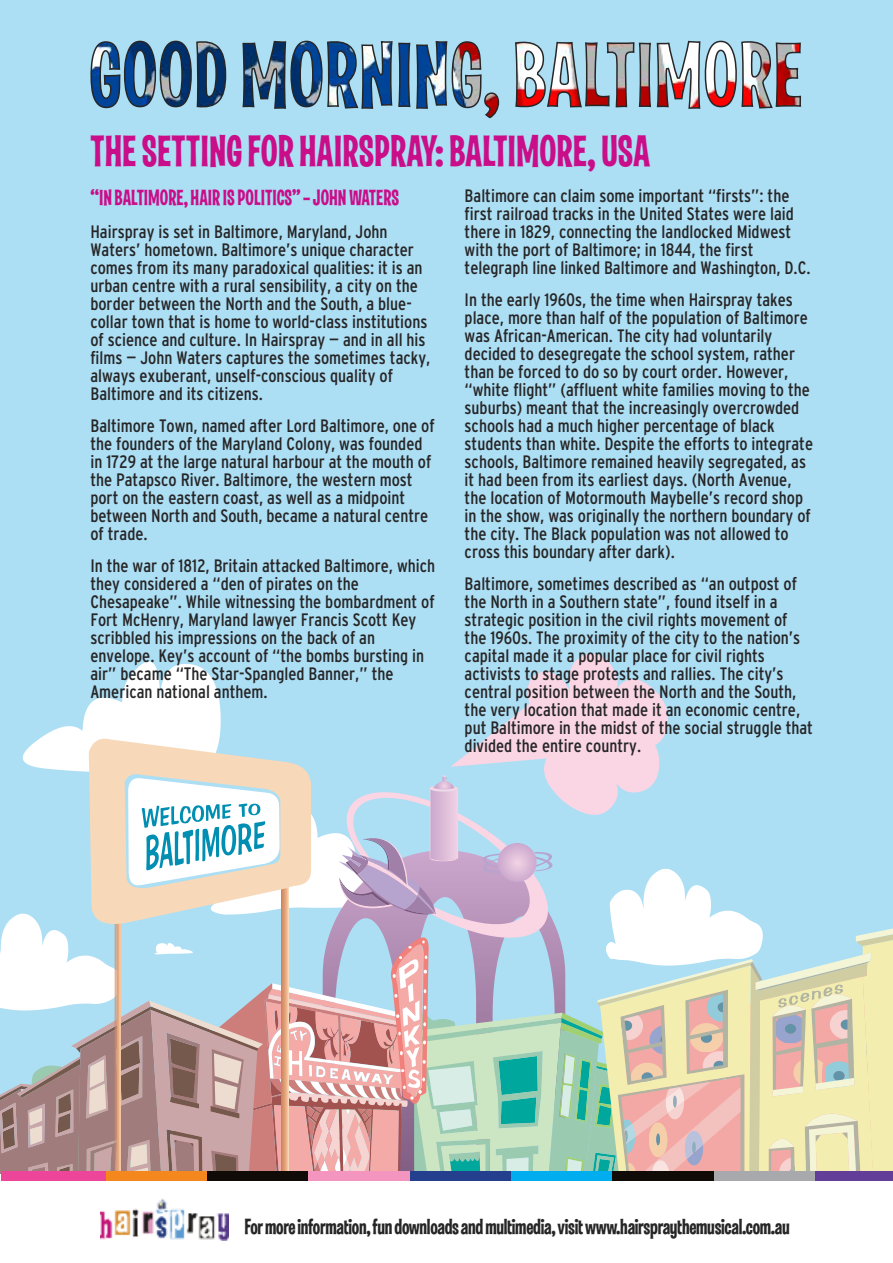
<style>
.page{position:relative;width:893px;height:1263px;background:#fff}
.page>*{position:absolute;margin:0;border:0;box-sizing:border-box;transform-origin:0 0}
.t1{font:45px "Las Vegas Jackpot";color:#ca0d89}
.t2{font:22.5px "Las Vegas Jackpot";letter-spacing:-.015em;color:#272627}
.t3{font:22.5px "Las Vegas Jackpot";color:#ca0d89}
.t4{font:condensed 18px/18px "Interstate";color:#272627}
</style>
<div class="page">
<div style="left:0;top:0;width:893px;height:653px;background:#acdef4"></div>
<svg style="left:0;top:653px;width:893px;height:521px;background:#c4d1d5"></svg>
<svg style="left:91px;top:40px;width:709px;height:77px;background:#a9b1bd"></svg>
<svg style="left:90px;top:39px;width:398px;height:76px;background:#6b92b0"></svg>
<div style="left:1px;top:1171px;width:105px;height:10px;background:#ed4599"></div>
<div style="left:106px;top:1171px;width:101px;height:10px;background:#f5871f"></div>
<div style="left:207px;top:1171px;width:102px;height:10px;background:#100b06"></div>
<div style="left:309px;top:1171px;width:101px;height:10px;background:#f395bf"></div>
<div style="left:410px;top:1171px;width:101px;height:10px;background:#253f8f"></div>
<div style="left:511px;top:1171px;width:102px;height:10px;background:#00aeef"></div>
<div style="left:613px;top:1171px;width:101px;height:10px;background:#100b06"></div>
<div style="left:714px;top:1171px;width:101px;height:10px;background:#a8a9ad"></div>
<div style="left:815px;top:1171px;width:78px;height:10px;background:#623e99"></div>
<img style="left:100px;top:1199px;width:128px;height:42px">
<h1 class="t1" style="left:90px;top:124px;width:562px">THESETTINGFORHAIRSPRAY:BALTIMORE,USA</h1>
<p class="t3" style="left:90px;top:185px;width:310px">“INBALTIMORE,HAIRISPOLITICS”–JOHNWATERS</p>
<p class="t4" style="left:90px;top:222px;width:342px">Hairspray is set in Baltimore, Maryland, John Waters’ hometown. Baltimore’s unique character comes from its many paradoxical qualities: it is an urban centre with a rural sensibility, a city on the border between the North and the South, a blue&shy;collar town that is home to world-class institutions of science and culture. In Hairspray — and in all his films — John Waters captures the sometimes tacky, always exuberant, unself-conscious quality of Baltimore and its citizens.</p>
<p class="t4" style="left:90px;top:416px;width:346px">Baltimore Town, named after Lord Baltimore, one of the founders of the Maryland Colony, was founded in 1729 at the large natural harbour at the mouth of the Patapsco River. Baltimore, the western most port on the eastern coast, as well as a midpoint between North and South, became a natural centre of trade.</p>
<p class="t4" style="left:90px;top:556px;width:346px">In the war of 1812, Britain attacked Baltimore, which they considered a “den of pirates on the Chesapeake”. While witnessing the bombardment of Fort McHenry, Maryland lawyer Francis Scott Key scribbled his impressions on the back of an envelope. Key’s account of “the bombs bursting in air” became “The Star-Spangled Banner,” the American national anthem.</p>
<p class="t4" style="left:465px;top:187px;width:347px">Baltimore can claim some important “firsts”: the first railroad tracks in the United States were laid there in 1829, connecting the landlocked Midwest with the port of Baltimore; in 1844, the first telegraph line linked Baltimore and Washington, D.C.</p>
<p class="t4" style="left:465px;top:291px;width:350px">In the early 1960s, the time when Hairspray takes place, more than half of the population of Baltimore was African-American. The city had voluntarily decided to desegregate the school system, rather than be forced to do so by court order. However, “white flight” (affluent white families moving to the suburbs) meant that the increasingly overcrowded schools had a much higher percentage of black students than white. Despite the efforts to integrate schools, Baltimore remained heavily segregated, as it had been from its earliest days. (North Avenue, the location of Motormouth Maybelle’s record shop in the show, was originally the northern boundary of the city. The Black population was not allowed to cross this boundary after dark).</p>
<p class="t4" style="left:465px;top:575px;width:350px">Baltimore, sometimes described as “an outpost of the North in a Southern state”, found itself in a strategic position in the civil rights movement of the 1960s. The proximity of the city to the nation’s capital made it a popular place for civil rights activists to stage protests and rallies. The city’s central position between the North and the South, the very location that made it an economic centre, put Baltimore in the midst of the social struggle that divided the entire country.</p>
<p class="t2" style="left:245px;top:1212px;width:547px">Formoreinformation,fundownloadsandmultimedia,visitwww.hairspraythemusical.com.au</p>
</div>
